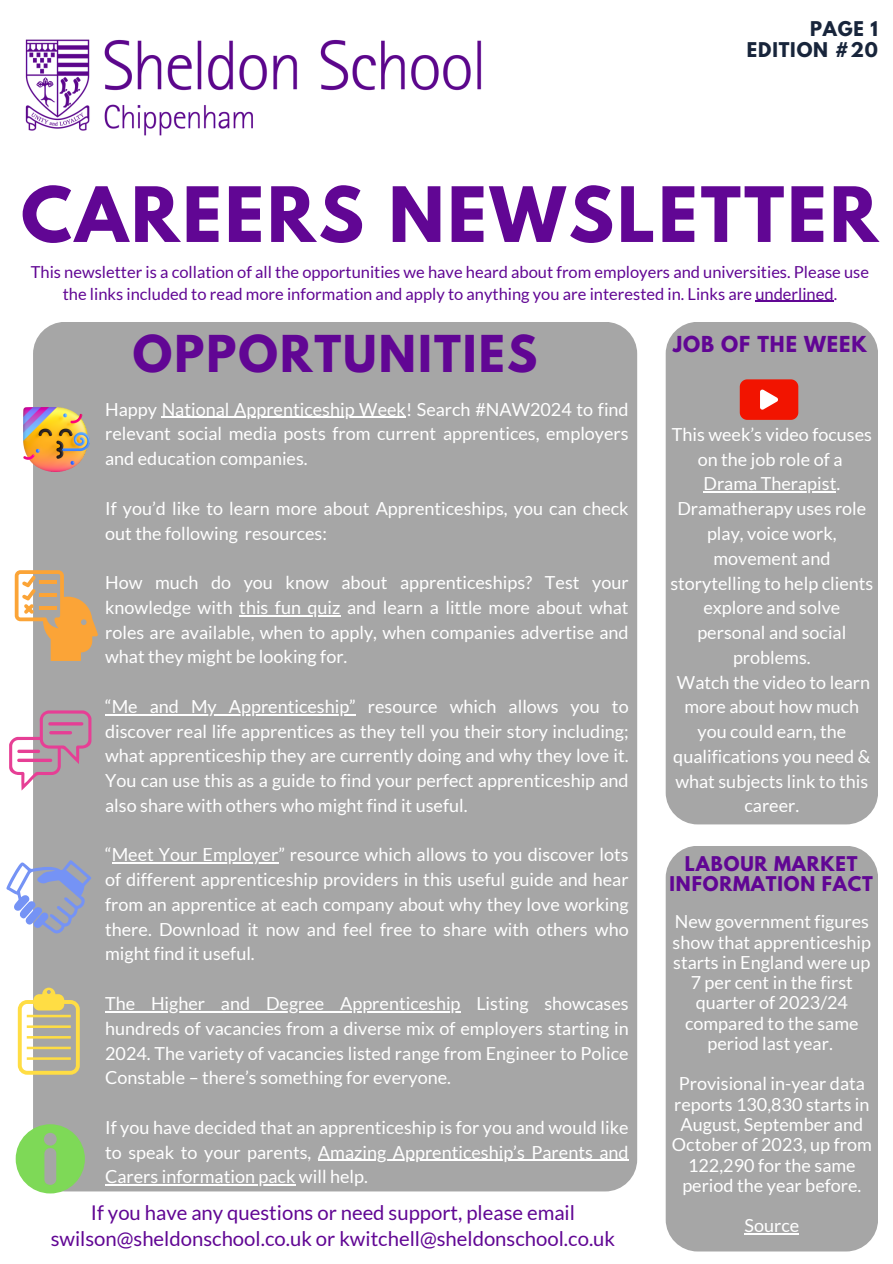
<style>
.page{position:relative;width:893px;height:1264px;background:#fff}
.page>*{position:absolute;margin:0;border:0;box-sizing:border-box;transform-origin:0 0}
.t1{font:700 67.5px "League Spartan";letter-spacing:.045em;color:#610694}
.t2{font:700 45px "League Spartan";letter-spacing:.045em;color:#610694}
.t3{font:20.25px/25.8px "Lato";color:#610694;text-align:center}
.t4{font:700 19.5px "League Spartan";letter-spacing:.045em;color:#610694}
.t5{font:18px/24.8px "Lato";color:#fff;text-align:center}
.t6{font:700 18px/20.2px "League Spartan";letter-spacing:.045em;color:#610694;text-align:center}
.t7{font:700 18px/20.2px "League Spartan";letter-spacing:.045em;color:#18253b;text-align:right}
.t8{font:16.5px/21.3px "Lato";color:#610694;text-align:center}
</style>
<div class="page">
<div style="left:33px;top:322px;width:604px;height:869px;background:#a6a6a6;border-radius:32px"></div>
<div style="left:665px;top:322px;width:213px;height:502px;background:#a6a6a6;border-radius:32px"></div>
<div style="left:665px;top:845px;width:213px;height:406px;background:#a6a6a6;border-radius:32px"></div>
<img style="left:25px;top:39px;width:457px;height:97px">
<hr style="left:755px;top:300px;width:78px;height:2px;background:#610694">
<svg style="left:739px;top:379px;width:59px;height:41px;background:#ef301f"></svg>
<img style="left:23px;top:407px;width:67px;height:64px">
<hr style="left:162px;top:417px;width:244px;height:1px;background:#fff">
<hr style="left:239px;top:615px;width:101px;height:1px;background:#fff">
<hr style="left:105px;top:714px;width:251px;height:1px;background:#fff">
<hr style="left:112px;top:862px;width:166px;height:1px;background:#fff">
<hr style="left:105px;top:1011px;width:355px;height:1px;background:#fff">
<hr style="left:318px;top:1159px;width:310px;height:1px;background:#fff">
<hr style="left:105px;top:1184px;width:190px;height:1px;background:#fff">
<svg style="left:6px;top:860px;width:85px;height:73px"></svg>
<svg style="left:9px;top:710px;width:82px;height:80px"></svg>
<svg style="left:18px;top:987px;width:62px;height:87px"></svg>
<svg style="left:15px;top:570px;width:83px;height:91px"></svg>
<svg style="left:16px;top:1124px;width:69px;height:69px"></svg>
<hr style="left:744px;top:1233px;width:55px;height:1px;background:#fff">
<hr style="left:703px;top:491px;width:133px;height:1px;background:#fff">
<p class="t7" style="left:747px;top:21px;width:133px">PAGE 1<br>EDITION #20</p>
<p class="t1" style="left:21px;top:181px;width:858px">CAREERS NEWSLETTER</p>
<h3 class="t8" style="left:31px;top:261px;width:839px">This newsletter is a collation of all the opportunities we have heard about from employers and universities. Please use the links included to read more information and apply to anything you are interested in. Links are underlined.</h3>
<h1 class="t2" style="left:133px;top:331px;width:406px">OPPORTUNITIES</h1>
<p class="t4" style="left:673px;top:334px;width:195px">JOB OF THE WEEK</p>
<p class="t5" style="left:105px;top:396px;width:525px">Happy National Apprenticeship Week! Search #NAW2024 to find</p>
<p class="t5" style="left:105px;top:421px;width:525px;text-align:left">relevant social media posts from current apprentices, employers and education companies.</p>
<p class="t5" style="left:105px;top:495px;width:525px">If you’d like to learn more about Apprenticeships, you can check</p>
<p class="t5" style="left:105px;top:520px;width:223px">out the following resources:</p>
<p class="t5" style="left:105px;top:569px;width:525px">How much do you know about apprenticeships? Test your</p>
<p class="t5" style="left:105px;top:594px;width:525px">knowledge with this fun quiz and learn a little more about what</p>
<p class="t5" style="left:105px;top:619px;width:525px;text-align:left">roles are available, when to apply, when companies advertise and what they might be looking for.</p>
<p class="t5" style="left:105px;top:693px;width:525px;text-align:justify">“Me and My Apprenticeship” resource which allows you to discover real life apprentices as they tell you their story including; what apprenticeship they are currently doing and why they love it.<br>You can use this as a guide to find your perfect apprenticeship and also share with others who might find it useful.</p>
<p class="t5" style="left:105px;top:842px;width:525px">“Meet Your Employer” resource which allows to you discover lots</p>
<p class="t5" style="left:105px;top:866px;width:525px;text-align:justify">of different apprenticeship providers in this useful guide and hear from an apprentice at each company about why they love working there. Download it now and feel free to share with others who might find it useful.</p>
<p class="t5" style="left:105px;top:990px;width:525px;text-align:justify">The Higher and Degree Apprenticeship Listing showcases hundreds of vacancies from a diverse mix of employers starting in 2024. The variety of vacancies listed range from Engineer to Police Constable – there’s something for everyone.</p>
<p class="t5" style="left:105px;top:1114px;width:525px;text-align:left">If you have decided that an apprenticeship is for you and would like to speak to your parents, Amazing Apprenticeship’s Parents and</p>
<p class="t5" style="left:105px;top:1163px;width:264px">Carers information pack will help.</p>
<p class="t3" style="left:51px;top:1199px;width:566px">If you have any questions or need support, please email swilson@sheldonschool.co.uk or kwitchell@sheldonschool.co.uk</p>
<p class="t5" style="left:671px;top:421px;width:202px">This week’s video focuses on the job role of a</p>
<p class="t5" style="left:677px;top:471px;width:190px">Drama Therapist.<br>Dramatherapy uses role play, voice work,</p>
<p class="t5" style="left:670px;top:545px;width:204px">movement and storytelling to help clients explore and solve personal and social problems.<br>Watch the video to learn</p>
<h4 class="t5" style="left:673px;top:694px;width:199px">more about how much you could earn, the qualifications you need &amp; what subjects link to this career.</h4>
<h2 class="t6" style="left:669px;top:855px;width:205px">LABOUR MARKET<br>INFORMATION FACT</h2>
<p class="t5" style="left:672px;top:911px;width:200px;line-height:20.2px">New government figures show that apprenticeship starts in England were up<br>7 per cent in the first quarter of 2023/24 compared to the same period last year.</p>
<p class="t5" style="left:671px;top:1073px;width:201px;line-height:20.2px">Provisional in-year data reports 130,830 starts in<br>August, September and<br>October of 2023, up from<br>122,290 for the same period the year before.</p>
<h5 class="t5" style="left:744px;top:1212px;width:56px">Source</h5>
</div>
